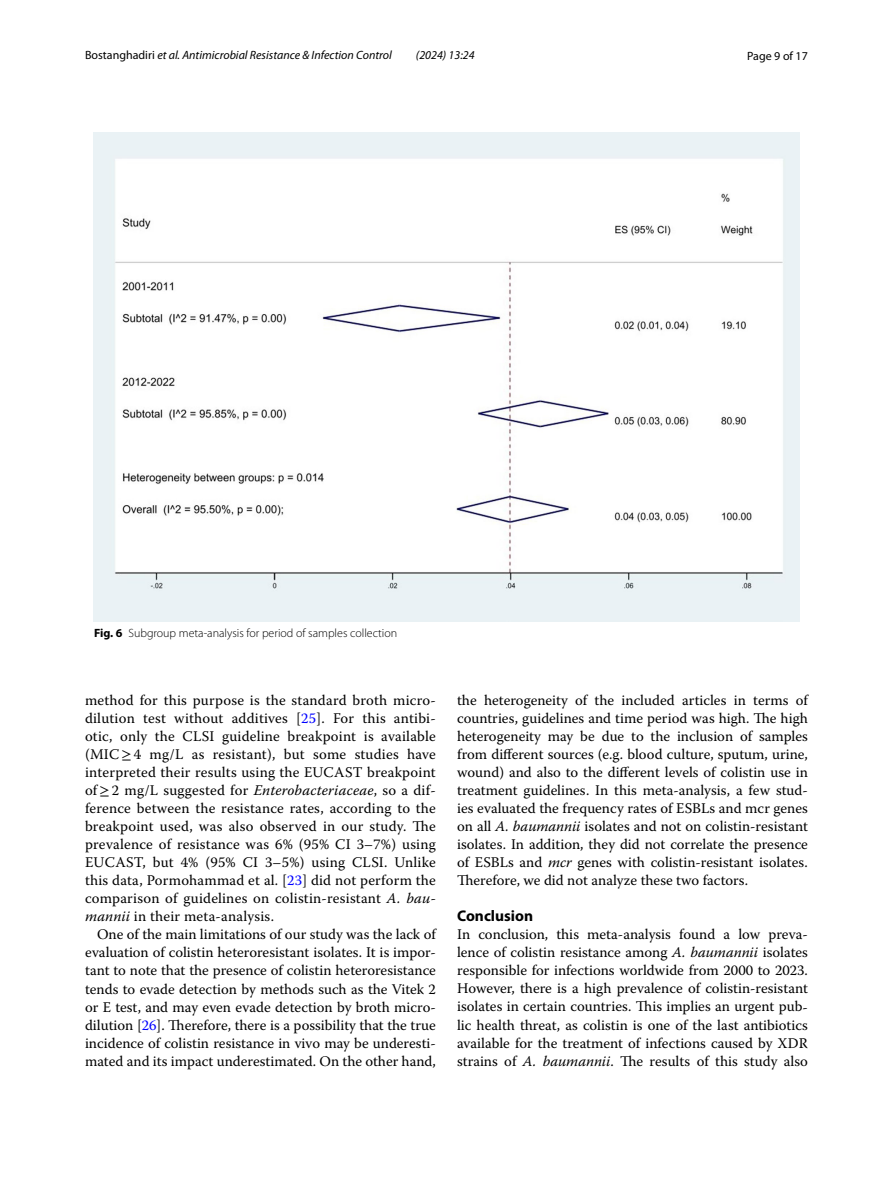
<style>
.page{position:relative;width:893px;height:1187px;background:#fff}
.page>*{position:absolute;margin:0;border:0;box-sizing:border-box;transform-origin:0 0}
.t1{font:700 15.45px "Myriad Pro";color:#000}
.t2{font:14.7px/18px "Warnock Pro";color:#000;text-align:justify}
.t3{font:italic 12px "Myriad Pro";color:#000}
.t4{font:300 12px "Myriad Pro";color:#000}
.t5{font:12px "Myriad Pro";color:#000}
.s1{font-style:normal}
.s2{font-weight:700}
.s3{color:#00f}
.s4{font-family:"STIX"}
.s5{font-style:italic}
</style>
<div class="page">
<img style="left:94px;top:133px;width:705px;height:488px">
<p class="t3" style="left:85px;top:48px;width:308px"><span class="s1">Bostanghadiri</span> et al. Antimicrobial Resistance &amp; Infection Control</p>
<p class="t3" style="left:416px;top:48px;width:60px">(2024) 13:24</p>
<p class="t5" style="left:747px;top:48px;width:62px">Page 9 of 17</p>
<p class="t4" style="left:94px;top:626px;width:305px"><span class="s2">Fig. 6</span> Subgroup meta-analysis for period of samples collection</p>
<p class="t2" style="left:85px;top:691px;width:352px">method for this purpose is the standard broth micro&shy;dilution test without additives [<span class="s3">25</span>]. For this antibi&shy;otic, only the CLSI guideline breakpoint is available (MIC<span class="s4">≥</span>4 mg/L as resistant), but some studies have interpreted their results using the EUCAST breakpoint of<span class="s4">≥</span>2 mg/L suggested for <span class="s5">Enterobacteriaceae</span>, so a dif&shy;ference between the resistance rates, according to the breakpoint used, was also observed in our study. The prevalence of resistance was 6% (95% CI 3–7%) using EUCAST, but 4% (95% CI 3–5%) using CLSI. Unlike this data, Pormohammad et al. [<span class="s3">23</span>] did not perform the comparison of guidelines on colistin-resistant <span class="s5">A. bau&shy;mannii</span> in their meta-analysis.</p>
<p class="t2" style="left:85px;top:925px;width:352px;text-indent:12px">One of the main limitations of our study was the lack of evaluation of colistin heteroresistant isolates. It is impor&shy;tant to note that the presence of colistin heteroresistance tends to evade detection by methods such as the Vitek 2 or E test, and may even evade detection by broth micro&shy;dilution [<span class="s3">26</span>]. Therefore, there is a possibility that the true incidence of colistin resistance in vivo may be underesti&shy;mated and its impact underestimated. On the other hand,</p>
<p class="t2" style="left:457px;top:691px;width:352px">the heterogeneity of the included articles in terms of countries, guidelines and time period was high. The high heterogeneity may be due to the inclusion of samples from different sources (e.g. blood culture, sputum, urine, wound) and also to the different levels of colistin use in treatment guidelines. In this meta-analysis, a few stud&shy;ies evaluated the frequency rates of ESBLs and mcr genes on all <span class="s5">A. baumannii</span> isolates and not on colistin-resistant isolates. In addition, they did not correlate the presence of ESBLs and <span class="s5">mcr</span> genes with colistin-resistant isolates.<br>Therefore, we did not analyze these two factors.</p>
<p class="t1" style="left:457px;top:906px;width:77px">Conclusion</p>
<p class="t2" style="left:457px;top:925px;width:352px">In conclusion, this meta-analysis found a low preva&shy;lence of colistin resistance among <span class="s5">A. baumannii</span> isolates responsible for infections worldwide from 2000 to 2023.<br>However, there is a high prevalence of colistin-resistant isolates in certain countries. This implies an urgent pub&shy;lic health threat, as colistin is one of the last antibiotics available for the treatment of infections caused by XDR strains of <span class="s5">A. baumannii</span>. The results of this study also</p>
</div>
